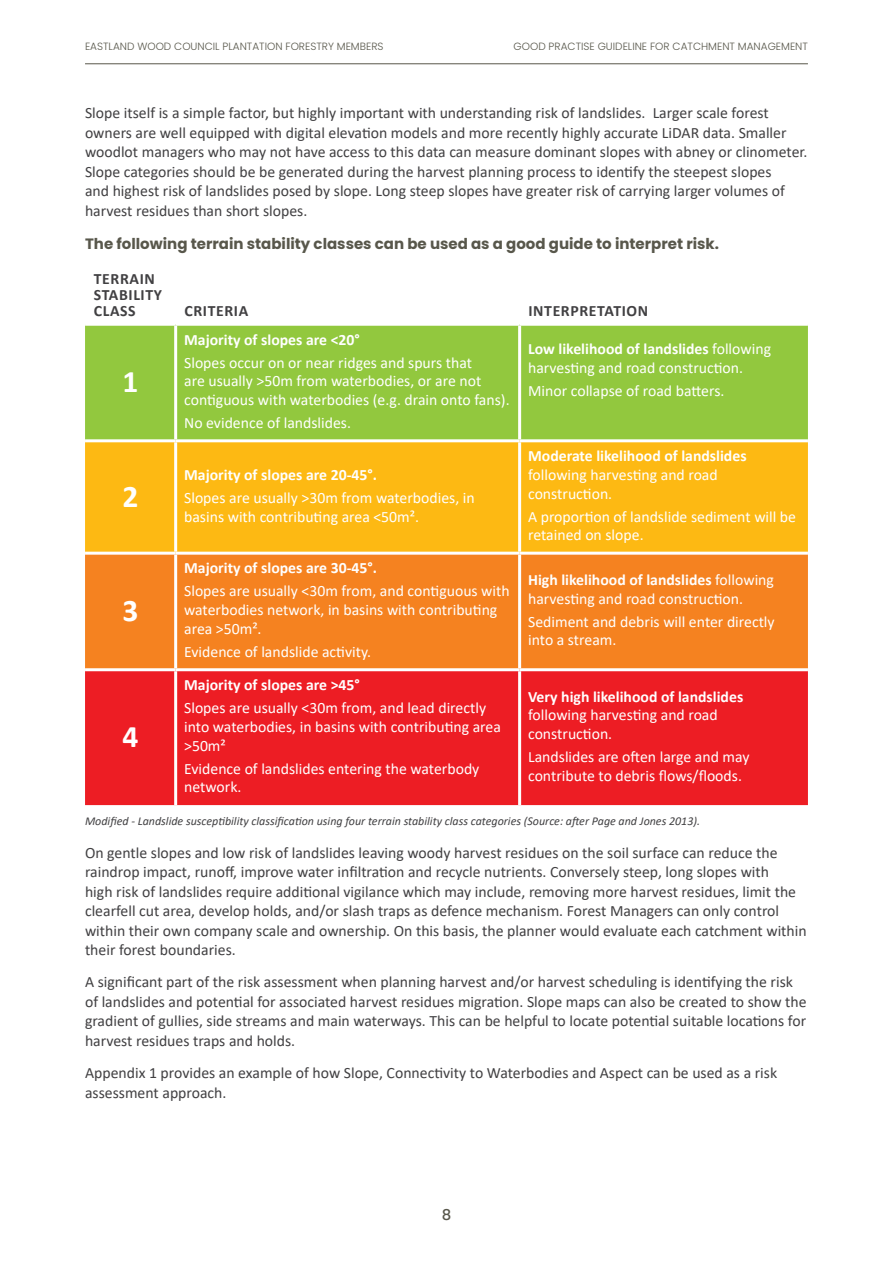
<style>
.page{position:relative;width:893px;height:1263px;background:#fff}
.page>*{position:absolute;margin:0;border:0;box-sizing:border-box;transform-origin:0 0}
.t1{font:700 31.5px "Calibri";color:#fff}
.t2{font:15.75px/19.5px "Calibri";color:#414042}
.t3{font:15.75px/18.8px "Calibri";color:#fff}
.t4{font:700 15.75px "Calibri";color:#fff}
.t5{font:700 15.75px/15.8px "Calibri";letter-spacing:.04em;color:#414042}
.t6{font:700 15px "Poppins";color:#58574b}
.t7{font:500 15px "Poppins";color:#58574b}
.t8{font:italic 12px "Calibri";color:#414042}
.t9{font:300 10.5px "Poppins";color:#58574b}
.s1{font-weight:700}
</style>
<div class="page">
<hr style="left:85px;top:63px;width:723px;height:1px;background:#58574b">
<div style="left:85px;top:326px;width:723px;height:113px;background:#92c83e"></div>
<div style="left:85px;top:442px;width:723px;height:110px;background:#fdb913"></div>
<div style="left:85px;top:555px;width:723px;height:113px;background:#f58220"></div>
<div style="left:85px;top:671px;width:723px;height:134px;background:#ed1d24"></div>
<hr style="left:174px;top:326px;width:3px;height:113px;background:#fff">
<hr style="left:518px;top:326px;width:3px;height:113px;background:#fff">
<hr style="left:174px;top:442px;width:3px;height:110px;background:#fff">
<hr style="left:518px;top:442px;width:3px;height:110px;background:#fff">
<hr style="left:174px;top:555px;width:3px;height:113px;background:#fff">
<hr style="left:518px;top:555px;width:3px;height:113px;background:#fff">
<hr style="left:174px;top:671px;width:3px;height:134px;background:#fff">
<hr style="left:518px;top:671px;width:3px;height:134px;background:#fff">
<p class="t9" style="left:85px;top:41px;width:300px">EASTLAND WOOD COUNCIL PLANTATION FORESTRY MEMBERS</p>
<p class="t9" style="left:514px;top:41px;width:296px">GOOD PRACTISE GUIDELINE FOR CATCHMENT MANAGEMENT</p>
<p class="t2" style="left:85px;top:103px;width:724px">Slope itself is a simple factor, but highly important with understanding risk of landslides. Larger scale forest owners are well equipped with digital elevation models and more recently highly accurate LiDAR data. Smaller woodlot managers who may not have access to this data can measure dominant slopes with abney or clinometer.<br>Slope categories should be be generated during the harvest planning process to identify the steepest slopes<br>and highest risk of landslides posed by slope. Long steep slopes have greater risk of carrying larger volumes of harvest residues than short slopes.</p>
<p class="t6" style="left:85px;top:235px;width:636px">The following terrain stability classes can be used as a good guide to interpret risk.</p>
<p class="t5" style="left:94px;top:271px;width:70px">TERRAIN<br>STABILITY<br>CLASS</p>
<p class="t5" style="left:184px;top:302px;width:65px">CRITERIA</p>
<p class="t5" style="left:528px;top:302px;width:121px">INTERPRETATION</p>
<h1 class="t1" style="left:122px;top:359px;width:17px">1</h1>
<h1 class="t1" style="left:122px;top:474px;width:17px">2</h1>
<h1 class="t1" style="left:122px;top:588px;width:17px">3</h1>
<p class="t4" style="left:184px;top:328px;width:177px">Majority of slopes are &lt;20°</p>
<p class="t3" style="left:184px;top:353px;width:327px">Slopes occur on or near ridges and spurs that<br>are usually &gt;50m from waterbodies, or are not contiguous with waterbodies (e.g. drain onto fans).</p>
<p class="t3" style="left:184px;top:413px;width:168px">No evidence of landslides.</p>
<p class="t4" style="left:184px;top:463px;width:194px">Majority of slopes are 20-45°.</p>
<p class="t3" style="left:184px;top:488px;width:292px">Slopes are usually &gt;30m from waterbodies, in basins with contributing area &lt;50m².</p>
<p class="t4" style="left:184px;top:557px;width:194px">Majority of slopes are 30-45°.</p>
<p class="t3" style="left:184px;top:581px;width:327px">Slopes are usually &lt;30m from, and contiguous with waterbodies network, in basins with contributing area &gt;50m².</p>
<p class="t3" style="left:184px;top:642px;width:188px">Evidence of landslide activity.</p>
<p class="t3" style="left:528px;top:339px;width:244px"><span class="s1">Low likelihood of landslides</span> following harvesting and road construction.</p>
<p class="t3" style="left:528px;top:381px;width:198px">Minor collapse of road batters.</p>
<p class="t4" style="left:528px;top:445px;width:220px">Moderate likelihood of landslides</p>
<p class="t3" style="left:528px;top:465px;width:191px">following harvesting and road construction.</p>
<p class="t3" style="left:528px;top:507px;width:269px">A proportion of landslide sediment will be retained on slope.</p>
<p class="t3" style="left:528px;top:570px;width:247px"><span class="s1">High likelihood of landslides</span> following harvesting and road construction.</p>
<p class="t3" style="left:528px;top:612px;width:248px">Sediment and debris will enter directly into a stream.</p>
<p class="t4" style="left:184px;top:674px;width:177px">Majority of slopes are &gt;45°</p>
<p class="t3" style="left:184px;top:698px;width:318px">Slopes are usually &lt;30m from, and lead directly into waterbodies, in basins with contributing area &gt;50m²</p>
<p class="t3" style="left:184px;top:758px;width:297px">Evidence of landslides entering the waterbody network.</p>
<p class="t4" style="left:528px;top:685px;width:217px">Very high likelihood of landslides</p>
<p class="t3" style="left:528px;top:705px;width:191px">following harvesting and road construction.</p>
<p class="t3" style="left:528px;top:747px;width:223px">Landslides are often large and may contribute to debris flows/floods.</p>
<p class="t8" style="left:85px;top:813px;width:617px">Modified - Landslide susceptibility classification using four terrain stability class categories (Source: after Page and Jones 2013).</p>
<p class="t2" style="left:85px;top:842px;width:723px">On gentle slopes and low risk of landslides leaving woody harvest residues on the soil surface can reduce the raindrop impact, runoff, improve water infiltration and recycle nutrients. Conversely steep, long slopes with<br>high risk of landslides require additional vigilance which may include, removing more harvest residues, limit the clearfell cut area, develop holds, and/or slash traps as defence mechanism. Forest Managers can only control within their own company scale and ownership. On this basis, the planner would evaluate each catchment within their forest boundaries.</p>
<p class="t2" style="left:85px;top:972px;width:723px">A significant part of the risk assessment when planning harvest and/or harvest scheduling is identifying the risk of landslides and potential for associated harvest residues migration. Slope maps can also be created to show the gradient of gullies, side streams and main waterways. This can be helpful to locate potential suitable locations for harvest residues traps and holds.</p>
<p class="t2" style="left:85px;top:1063px;width:694px">Appendix 1 provides an example of how Slope, Connectivity to Waterbodies and Aspect can be used as a risk assessment approach.</p>
<h1 class="t1" style="left:122px;top:714px;width:17px">4</h1>
<p class="t7" style="left:442px;top:1206px;width:11px">8</p>
</div>
